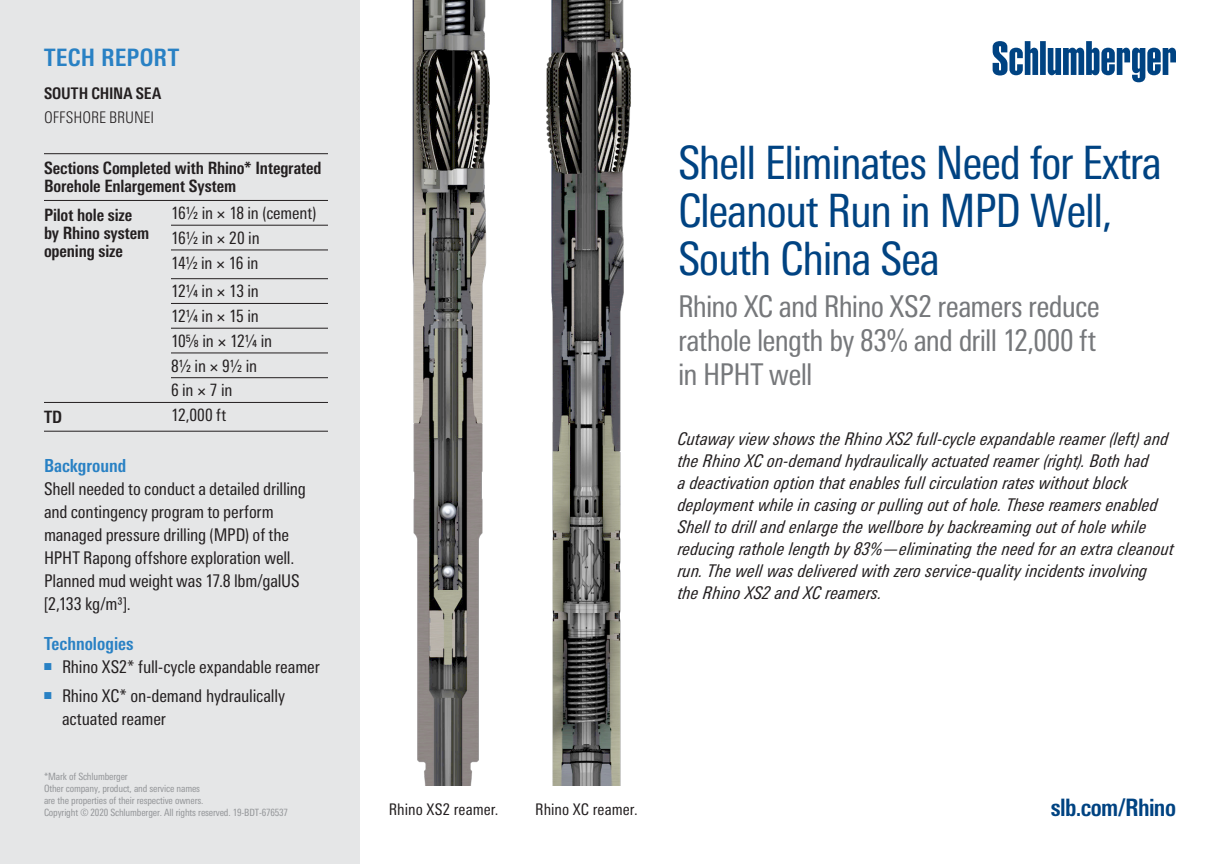
<style>
.page{position:relative;width:1224px;height:864px;background:#fff}
.page>*{position:absolute;margin:0;border:0;box-sizing:border-box;transform-origin:0 0}
.Headline{font:condensed 46px/48px "Univers Next Pro";letter-spacing:-.03em;color:#004382}
.Subhead{font:condensed 30px/34px "Univers Next Pro";letter-spacing:-.025em;color:#76787b}
.URL{font:700 condensed 24px "Univers Next Pro";letter-spacing:-.025em;color:#004382}
.Tech_Report{font:700 condensed 24px "Univers Next Pro";letter-spacing:.005em;color:#2981c4}
.Body_Head{font:700 condensed 18px "Univers Next Pro";color:#2981c4}
.t1{font:italic condensed 17.6px/22px "Univers Next Pro";letter-spacing:.005em;color:#231f20}
.Body_Text{font:condensed 17.6px/23px "Univers Next Pro";letter-spacing:-.01em;color:#231f20}
.Table_Subhead{font:700 condensed 17px/18px "Univers Next Pro";letter-spacing:-.005em;color:#231f20}
.Table_Text{font:condensed 17px "Univers Next Pro";letter-spacing:-.015em;color:#231f20}
.t2{font:condensed 16px "Univers Next Pro";letter-spacing:.005em;color:#231f20}
.Formation__Field{font:300 condensed 16px "Univers Next Pro";letter-spacing:-.005em;color:#231f20}
.Location{font:700 condensed 16px "Univers Next Pro";color:#231f20}
.Boilerplate__docket{font:condensed 10px/12px "Univers Next Pro";letter-spacing:-.015em;color:#939598}
.s1{color:#2981c4}
</style>
<div class="page">
<div style="left:0;top:0;width:360px;height:864px;background:#e5e6e7"></div>
<svg style="left:993px;top:41px;width:183px;height:41px"></svg>
<hr style="left:44px;top:431px;width:127px;height:1px;background:#231f20">
<hr style="left:171px;top:431px;width:157px;height:1px;background:#231f20">
<hr style="left:171px;top:225px;width:157px;height:1px;background:#231f20">
<hr style="left:171px;top:250px;width:157px;height:1px;background:#231f20">
<hr style="left:171px;top:278px;width:157px;height:1px;background:#231f20">
<hr style="left:171px;top:303px;width:157px;height:1px;background:#231f20">
<hr style="left:171px;top:328px;width:157px;height:1px;background:#231f20">
<hr style="left:171px;top:353px;width:157px;height:1px;background:#231f20">
<hr style="left:171px;top:377px;width:157px;height:1px;background:#231f20">
<hr style="left:171px;top:402px;width:157px;height:1px;background:#231f20">
<hr style="left:44px;top:153px;width:127px;height:1px;background:#231f20">
<hr style="left:171px;top:153px;width:157px;height:1px;background:#231f20">
<hr style="left:171px;top:200px;width:157px;height:1px;background:#231f20">
<hr style="left:44px;top:200px;width:127px;height:1px;background:#231f20">
<hr style="left:44px;top:402px;width:127px;height:1px;background:#231f20">
<img style="left:546px;top:0;width:85px;height:786px">
<img style="left:412px;top:0;width:78px;height:786px">
<p class="Tech_Report" style="left:44px;top:43px;width:137px">TECH REPORT</p>
<p class="Location" style="left:44px;top:84px;width:119px">SOUTH CHINA SEA</p>
<p class="Formation__Field" style="left:44px;top:108px;width:112px">OFFSHORE BRUNEI</p>
<p class="Table_Subhead" style="left:44px;top:159px;width:279px">Sections Completed with Rhino* Integrated<br>Borehole Enlargement System</p>
<p class="Table_Subhead" style="left:44px;top:206px;width:107px">Pilot hole size by Rhino system opening size</p>
<p class="Table_Text" style="left:171px;top:203px;width:147px">16½ in × 18 in (cement)</p>
<p class="Table_Text" style="left:171px;top:228px;width:90px">16½ in × 20 in</p>
<p class="Table_Text" style="left:171px;top:253px;width:89px">14½ in × 16 in</p>
<p class="Table_Text" style="left:171px;top:282px;width:90px">12¼ in × 13 in</p>
<p class="Table_Text" style="left:171px;top:306px;width:89px">12¼ in × 15 in</p>
<p class="Table_Text" style="left:171px;top:331px;width:103px">105/8 in × 12¼ in</p>
<p class="Table_Text" style="left:171px;top:356px;width:88px">8½ in × 9½ in</p>
<p class="Table_Text" style="left:171px;top:381px;width:63px">6 in × 7 in</p>
<p class="Table_Subhead" style="left:44px;top:408px;width:20px">TD</p>
<p class="Table_Text" style="left:171px;top:405px;width:57px">12,000 ft</p>
<p class="Body_Head" style="left:44px;top:455px;width:84px">Background</p>
<p class="Body_Text" style="left:44px;top:477px;width:264px">Shell needed to conduct a detailed drilling and contingency program to perform managed pressure drilling (MPD) of the HPHT Rapong offshore exploration well.<br>Planned mud weight was 17.8 lbm/galUS [2,133 kg/m3].</p>
<p class="Body_Head" style="left:44px;top:633px;width:91px">Technologies</p>
<p class="Body_Text" style="left:44px;top:655px;width:277px"><span class="s1">■</span> Rhino XS2* full-cycle expandable reamer</p>
<p class="Body_Text" style="left:62px;top:684px;width:225px;text-indent:-18px"><span class="s1">■</span> Rhino XC* on-demand hydraulically actuated reamer</p>
<p class="Boilerplate__docket" style="left:44px;top:770px;width:85px">*Mark of Schlumberger</p>
<p class="Boilerplate__docket" style="left:44px;top:782px;width:161px">Other company, product, and service names are the properties of their respective owners.</p>
<p class="Boilerplate__docket" style="left:44px;top:806px;width:246px">Copyright © 2020 Schlumberger. All rights reserved. 19-BDT-676537</p>
<p class="Headline" style="left:678px;top:138px;width:485px">Shell Eliminates Need for Extra<br>Cleanout Run in MPD Well,<br>South China Sea</p>
<p class="Subhead" style="left:678px;top:289px;width:424px">Rhino XC and Rhino XS2 reamers reduce rathole length by 83% and drill 12,000 ft in HPHT well</p>
<p class="t1" style="left:678px;top:428px;width:492px">Cutaway view shows the Rhino XS2 full-cycle expandable reamer (left) and</p>
<p class="t1" style="left:678px;top:450px;width:498px">the Rhino XC on-demand hydraulically actuated reamer (right). Both had<br>a deactivation option that enables full circulation rates without block deployment while in casing or pulling out of hole. These reamers enabled Shell to drill and enlarge the wellbore by backreaming out of hole while reducing rathole length by 83%—eliminating the need for an extra cleanout run. The well was delivered with zero service-quality incidents involving<br>the Rhino XS2 and XC reamers.</p>
<p class="t2" style="left:389px;top:800px;width:111px">Rhino XS2 reamer.</p>
<p class="t2" style="left:535px;top:800px;width:104px">Rhino XC reamer.</p>
<p class="URL" style="left:1051px;top:793px;width:127px">slb.com/Rhino</p>
</div>
